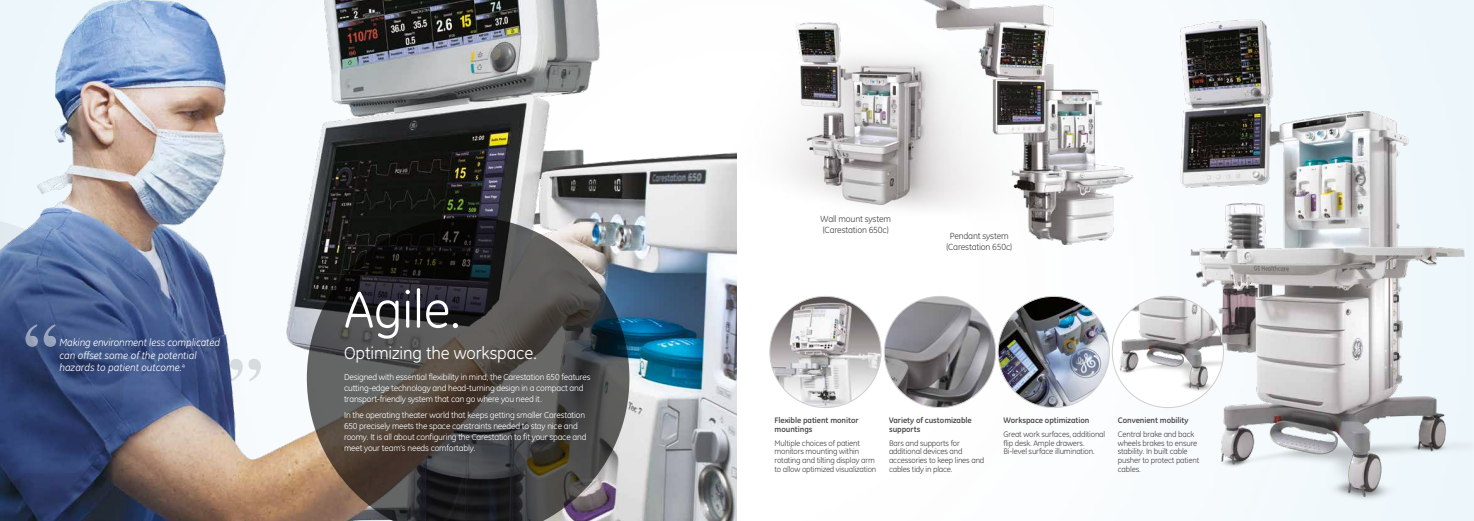
<style>
.page{position:relative;width:1474px;height:521px;background:#fff}
.page>*{position:absolute;margin:0;border:0;box-sizing:border-box;transform-origin:0 0}
.t1{font:52.5px "GE Inspira";letter-spacing:-.005em;color:#fff}
.t2{font:17.5px "GE Inspira";letter-spacing:-.005em;color:#fff}
.t3{font:italic 10.5px/12.6px "GE Inspira";color:#fff}
.t4{font:9.1px/10.8px "GE Inspira";letter-spacing:-.02em;color:#454444}
.t5{font:8.75px/10.9px "GE Inspira";letter-spacing:-.02em;color:#fff}
.t6{font:8.14px/8.8px "GE Inspira";letter-spacing:-.02em;color:#454444}
.t7{font:700 8.14px/8.8px "GE Inspira";letter-spacing:-.005em;color:#454444}
</style>
<div class="page">
<img style="left:0;top:0;width:1473px;height:521px">
<svg style="left:0;top:217px;width:124px;height:304px;background:#40537d"></svg>
<svg style="left:307px;top:217px;width:322px;height:304px;background:#4d4a49"></svg>
<img style="left:769px;top:296px;width:112px;height:111px;border-radius:56px">
<img style="left:998px;top:296px;width:111px;height:111px;border-radius:56px">
<img style="left:884px;top:296px;width:111px;height:111px;border-radius:56px">
<svg style="left:26px;top:324px;width:30px;height:23px"></svg>
<svg style="left:230px;top:359px;width:31px;height:22px"></svg>
<img style="left:898px;top:0;width:273px;height:245px">
<img style="left:1114px;top:5px;width:359px;height:516px">
<p class="t3" style="left:59px;top:336px;width:162px">Making environment less complicated can offset some of the potential hazards to patient outcome.<sup>4</sup></p>
<p class="t4" style="left:820px;top:214px;width:72px">Wall mount system (Carestation 650c)</p>
<p class="t4" style="left:946px;top:231px;width:67px;text-align:center">Pendant system (Carestation 650c)</p>
<h1 class="t1" style="left:344px;top:279px;width:118px">Agile.</h1>
<h2 class="t2" style="left:344px;top:343px;width:194px">Optimizing the workspace.</h2>
<p class="t5" style="left:344px;top:372px;width:248px">Designed with essential flexibility in mind, the Carestation 650 features cutting-edge technology and head-turning design in a compact and transport-friendly system that can go where you need it.</p>
<p class="t5" style="left:344px;top:409px;width:244px">In the operating theater world that keeps getting smaller Carestation 650 precisely meets the space constraints needed to stay nice and roomy. It is all about configuring the Carestation to fit your space and meet your team’s needs comfortably.</p>
<p class="t7" style="left:774px;top:416px;width:86px">Flexible patient monitor mountings</p>
<p class="t6" style="left:774px;top:438px;width:103px">Multiple choices of patient monitors mounting within rotating and tilting display arm to allow optimized visualization</p>
<p class="t7" style="left:889px;top:416px;width:84px">Variety of customizable supports</p>
<p class="t6" style="left:889px;top:438px;width:97px">Bars and supports for additional devices and accessories to keep lines and cables tidy in place.</p>
<p class="t7" style="left:1003px;top:416px;width:87px">Workspace optimization</p>
<p class="t6" style="left:1003px;top:429px;width:103px">Great work surfaces, additional flip desk. Ample drawers.<br>Bi-level surface illumination.</p>
<p class="t7" style="left:1117px;top:416px;width:72px">Convenient mobility</p>
<p class="t6" style="left:1117px;top:430px;width:83px">Central brake and back wheels brakes to ensure stability. In built cable pusher to protect patient cables.</p>
</div>
